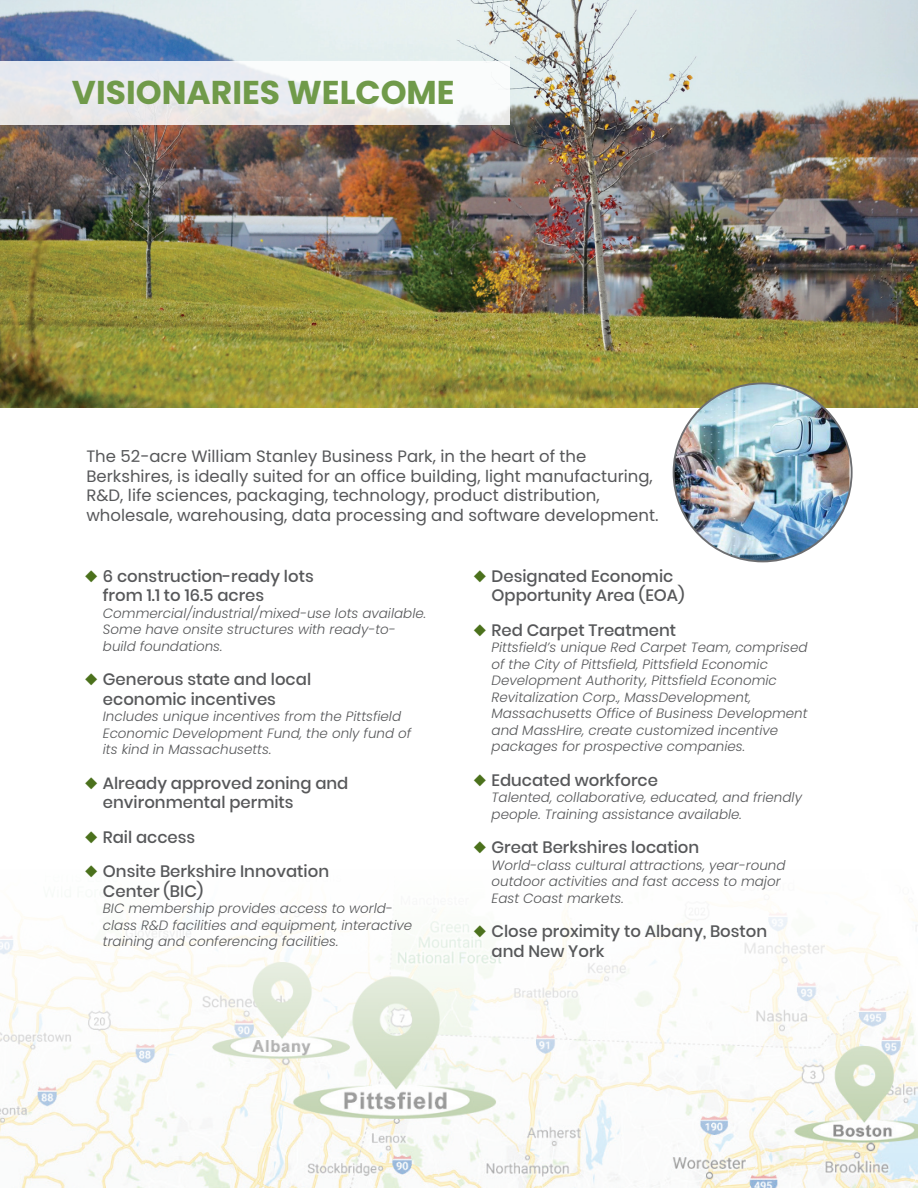
<style>
.page{position:relative;width:918px;height:1188px;background:#fff}
.page>*{position:absolute;margin:0;border:0;box-sizing:border-box;transform-origin:0 0}
.t1{font:700 33px "Poppins";color:#709a4a}
.t2{font:500 16.5px/19.5px "Poppins";color:#57585a}
.t3{font:16.5px/19.5px "Poppins";color:#57585a}
.t4{font:italic 300 13.5px/16.5px "Poppins";color:#57585a}
.s1{color:#4b711c}
</style>
<div class="page">
<img style="left:0;top:910px;width:918px;height:278px">
<img style="left:0;top:0;width:918px;height:407px">
<svg style="left:0;top:61px;width:510px;height:64px"></svg>
<img style="left:674px;top:383px;width:176px;height:178px">
<h1 class="t1" style="left:72px;top:73px;width:384px">VISIONARIES WELCOME</h1>
<p class="t3" style="left:86px;top:447px;width:574px">The 52-acre William Stanley Business Park, in the heart of the Berkshires, is ideally suited for an office building, light manufacturing, R&amp;D, life sciences, packaging, technology, product distribution, wholesale, warehousing, data processing and software development.</p>
<p class="t2" style="left:103px;top:566px;width:212px;text-indent:-18px"><span class="s1">◆</span> 6 construction-ready lots from 1.1 to 16.5 acres</p>
<p class="t4" style="left:103px;top:605px;width:325px">Commercial/industrial/mixed-use lots available.<br>Some have onsite structures with ready-to&shy;build foundations.</p>
<p class="t2" style="left:103px;top:670px;width:210px;text-indent:-18px"><span class="s1">◆</span> Generous state and local economic incentives</p>
<p class="t4" style="left:103px;top:708px;width:310px">Includes unique incentives from the Pittsfield<br>Economic Development Fund, the only fund of its kind in Massachusetts.</p>
<p class="t2" style="left:103px;top:773px;width:247px;text-indent:-18px"><span class="s1">◆</span> Already approved zoning and environmental permits</p>
<p class="t2" style="left:85px;top:827px;width:112px"><span class="s1">◆</span> Rail access</p>
<p class="t2" style="left:103px;top:862px;width:228px;text-indent:-18px"><span class="s1">◆</span> Onsite Berkshire Innovation<br>Center (BIC)</p>
<p class="t4" style="left:103px;top:900px;width:311px">BIC membership provides access to world&shy;class R&amp;D facilities and equipment, interactive training and conferencing facilities.</p>
<p class="t2" style="left:492px;top:566px;width:195px;text-indent:-18px"><span class="s1">◆</span> Designated Economic<br>Opportunity Area (EOA)</p>
<p class="t2" style="left:474px;top:620px;width:204px"><span class="s1">◆</span> Red Carpet Treatment</p>
<p class="t4" style="left:492px;top:639px;width:318px">Pittsfield’s unique Red Carpet Team, comprised of the City of Pittsfield, Pittsfield Economic Development Authority, Pittsfield Economic Revitalization Corp., MassDevelopment, Massachusetts Office of Business Development and MassHire, create customized incentive packages for prospective companies.</p>
<p class="t2" style="left:474px;top:770px;width:186px"><span class="s1">◆</span> Educated workforce</p>
<p class="t4" style="left:492px;top:789px;width:312px">Talented, collaborative, educated, and friendly people. Training assistance available.</p>
<p class="t2" style="left:474px;top:838px;width:227px"><span class="s1">◆</span> Great Berkshires location</p>
<p class="t4" style="left:492px;top:857px;width:296px">World-class cultural attractions, year-round outdoor activities and fast access to major<br>East Coast markets.</p>
<p class="t2" style="left:492px;top:922px;width:277px;text-indent:-18px"><span class="s1">◆</span> Close proximity to Albany, Boston and New York</p>
</div>
